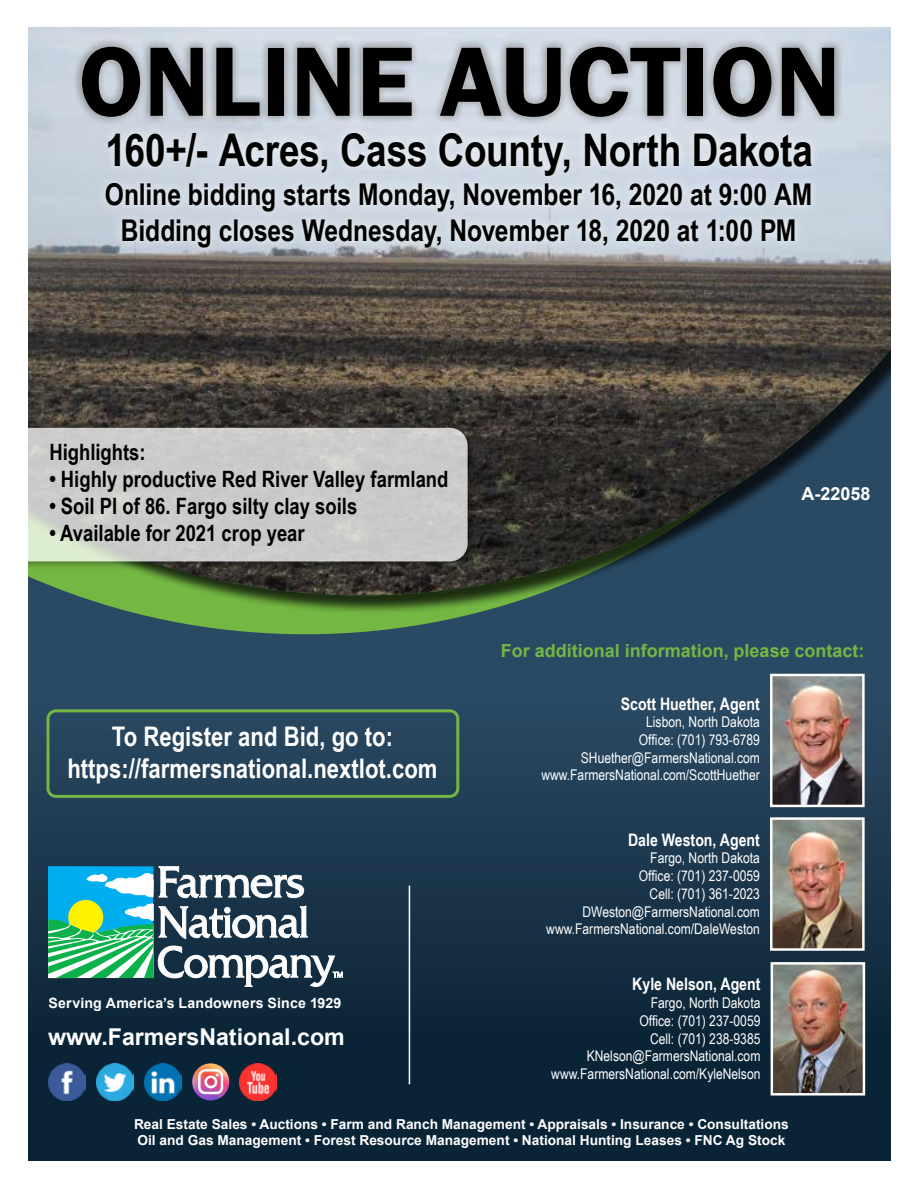
<style>
.page{position:relative;width:918px;height:1188px;background:#fff}
.page>*{position:absolute;margin:0;border:0;box-sizing:border-box;transform-origin:0 0}
.t1{font:600 102px "Franklin Gothic";color:#000}
.t2{font:700 45px "Arial Narrow";letter-spacing:-.005em;color:#000}
.t3{font:700 30px/36px "Arial Narrow";color:#000;text-align:center}
.t4{font:700 27px/32.4px "Arial Narrow";color:#fff;text-align:center}
.t5{font:700 23.1px "Arial";color:#fff}
.t6{font:700 22.5px "Arial Narrow";color:#000}
.t7{font:700 18px "Arial";color:#74b743}
.t8{font:700 18px "Arial";color:#fff}
.t9{font:700 17.25px "Arial Narrow";color:#fff}
.t10{font:14.7px/17.7px "Arial Narrow";color:#fff;text-align:right}
.t11{font:700 14.25px "Arial";letter-spacing:.01em;color:#fff}
.t12{font:700 13.65px/16.5px "Arial";color:#fff}
</style>
<div class="page">
<svg style="left:28px;top:634px;width:863px;height:527px;background:#19354b"></svg>
<svg style="left:28px;top:614px;width:863px;height:20px;background:#3d665a"></svg>
<div style="left:0;top:0;width:918px;height:614px;background:#000;opacity:.75"></div>
<img style="left:28px;top:27px;width:863px;height:568px">
<div style="left:891px;top:2px;width:27px;height:1186px;background:#fff"></div>
<div style="left:0;top:0;width:918px;height:27px;background:#fff"></div>
<svg style="left:48px;top:866px;width:295px;height:121px"></svg>
<hr style="left:409px;top:886px;width:1px;height:198px;background:#fff">
<div style="left:73px;top:37px;width:771px;height:89px;background:#fff;opacity:.75"></div>
<div style="left:99px;top:124px;width:722px;height:60px;background:#fff;opacity:.75"></div>
<div style="left:0;top:419px;width:476px;height:151px;background:#000;opacity:.75"></div>
<div style="left:28px;top:428px;width:440px;height:133px;background:#cbcbca"></div>
<div style="left:0;top:2px;width:28px;height:1186px;background:#fff"></div>
<img style="left:192px;top:1063px;width:37px;height:37px;border-radius:19px">
<svg style="left:198px;top:1069px;width:25px;height:25px"></svg>
<img style="left:49px;top:1063px;width:37px;height:37px">
<img style="left:96px;top:1063px;width:38px;height:37px">
<img style="left:144px;top:1063px;width:37px;height:37px">
<img style="left:240px;top:1063px;width:37px;height:37px">
<div style="left:97px;top:175px;width:723px;height:81px;background:#fff;opacity:.75"></div>
<img style="left:773px;top:677px;width:89px;height:127px">
<div style="left:770px;top:674px;width:95px;height:133px;border:2px solid #fff"></div>
<img style="left:774px;top:965px;width:88px;height:128px">
<div style="left:771px;top:962px;width:94px;height:134px;border:2px solid #fff"></div>
<img style="left:773px;top:820px;width:89px;height:128px">
<div style="left:770px;top:817px;width:95px;height:134px;border:2px solid #fff"></div>
<div style="left:46px;top:709px;width:413px;height:89px;border:3px solid #74b743;border-radius:8px"></div>
<h1 class="t1" style="left:78px;top:19px;width:764px">ONLINE AUCTION</h1>
<h2 class="t2" style="left:106px;top:116px;width:709px">160+/- Acres, Cass County, North Dakota</h2>
<h3 class="t3" style="left:105px;top:175px;width:709px">Online bidding starts Monday, November 16, 2020 at 9:00 AM<br>Bidding closes Wednesday, November 18, 2020 at 1:00 PM</h3>
<h3 class="t6" style="left:49px;top:435px;width:98px">Highlights:</h3>
<h3 class="t6" style="left:49px;top:462px;width:401px">• Highly productive Red River Valley farmland</h3>
<h3 class="t6" style="left:49px;top:489px;width:309px">• Soil PI of 86. Fargo silty clay soils</h3>
<h3 class="t6" style="left:49px;top:516px;width:257px">• Available for 2021 crop year</h3>
<h3 class="t4" style="left:67px;top:719px;width:372px">To Register and Bid, go to: https://farmersnational.nextlot.com</h3>
<p class="t11" style="left:49px;top:993px;width:294px">Serving America’s Landowners Since 1929</p>
<h3 class="t5" style="left:48px;top:1021px;width:298px">www.FarmersNational.com</h3>
<p class="t8" style="left:802px;top:481px;width:71px">A-22058</p>
<p class="t7" style="left:501px;top:638px;width:365px">For additional information, please contact:</p>
<p class="t9" style="left:621px;top:690px;width:141px">Scott Huether, Agent</p>
<p class="t10" style="left:541px;top:713px;width:220px">Lisbon, North Dakota<br>Office: (701) 793-6789<br>SHuether@FarmersNational.com www.FarmersNational.com/ScottHuether</p>
<p class="t9" style="left:628px;top:827px;width:133px">Dale Weston, Agent</p>
<p class="t10" style="left:546px;top:849px;width:215px">Fargo, North Dakota<br>Office: (701) 237-0059<br>Cell: (701) 361-2023<br>DWeston@FarmersNational.com www.FarmersNational.com/DaleWeston</p>
<p class="t9" style="left:632px;top:971px;width:130px">Kyle Nelson, Agent</p>
<p class="t10" style="left:551px;top:994px;width:211px">Fargo, North Dakota<br>Office: (701) 237-0059<br>Cell: (701) 238-9385<br>KNelson@FarmersNational.com www.FarmersNational.com/KyleNelson</p>
<p class="t12" style="left:134px;top:1116px;width:656px">Real Estate Sales • Auctions • Farm and Ranch Management • Appraisals • Insurance • Consultations<br>Oil and Gas Management • Forest Resource Management • National Hunting Leases • FNC Ag Stock</p>
</div>
